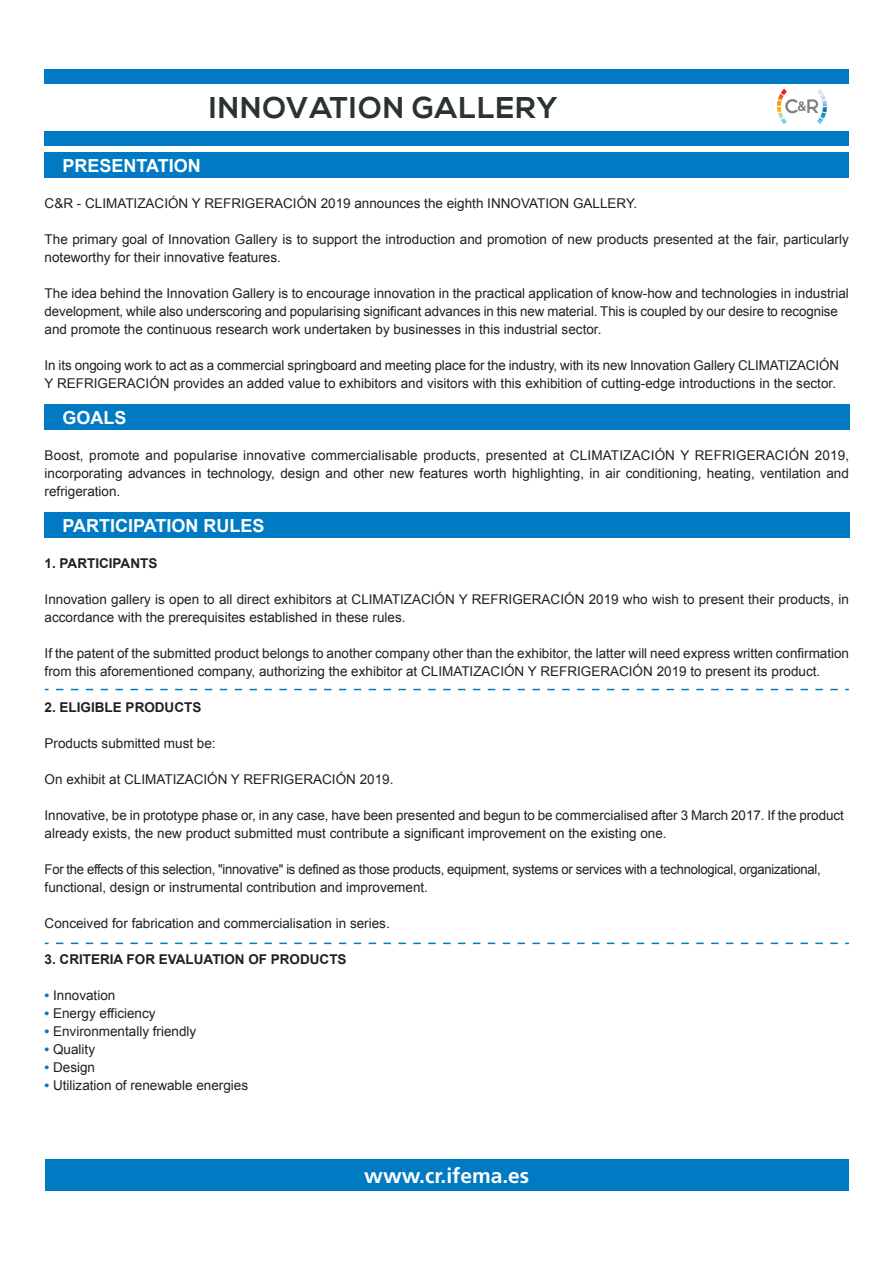
<style>
.page{position:relative;width:893px;height:1263px;background:#fff}
.page>*{position:absolute;margin:0;border:0;box-sizing:border-box;transform-origin:0 0}
.t1{font:700 30px "Nexa";letter-spacing:.03em;color:#2a3330}
.t2{font:700 21px "Frutiger";color:#fff}
.t3{font:700 18px "Arial";color:#fff}
.t4{font:13.5px/18px "Arial";color:#231f20}
.t5{font:13.5px/18px "Arial";letter-spacing:-.02em;color:#231f20}
.t6{font:700 13.5px "Arial";color:#231f20}
.s1{font-weight:700;color:#007ac2}
</style>
<div class="page">
<div style="left:45px;top:152px;width:804px;height:26px;background:#007ac2"></div>
<div style="left:45px;top:404px;width:805px;height:25px;background:#007ac2"></div>
<div style="left:45px;top:512px;width:805px;height:26px;background:#007ac2"></div>
<div style="left:45px;top:1159px;width:803px;height:32px;background:#007ac2"></div>
<div style="left:45px;top:69px;width:804px;height:15px;background:#007ac2"></div>
<div style="left:45px;top:131px;width:804px;height:14px;background:#007ac2"></div>
<svg style="left:777px;top:89px;width:50px;height:35px"></svg>
<svg style="left:56px;top:689px;width:793px;height:1px"></svg>
<svg style="left:56px;top:943px;width:793px;height:1px"></svg>
<h1 class="t1" style="left:209px;top:91px;width:350px">INNOVATION GALLERY</h1>
<h3 class="t3" style="left:63px;top:154px;width:140px">PRESENTATION</h3>
<p class="t4" style="left:45px;top:194px;width:594px">C&amp;R - CLIMATIZACIÓN Y REFRIGERACIÓN 2019 announces the eighth INNOVATION GALLERY.</p>
<p class="t4" style="left:45px;top:230px;width:806px">The primary goal of Innovation Gallery is to support the introduction and promotion of new products presented at the fair, particularly noteworthy for their innovative features.</p>
<p class="t4" style="left:45px;top:284px;width:806px">The idea behind the Innovation Gallery is to encourage innovation in the practical application of know-how and technologies in industrial development, while also underscoring and popularising significant advances in this new material. This is coupled by our desire to recognise and promote the continuous research work undertaken by businesses in this industrial sector.</p>
<p class="t4" style="left:45px;top:356px;width:796px">In its ongoing work to act as a commercial springboard and meeting place for the industry, with its new Innovation Gallery CLIMATIZACIÓN<br>Y REFRIGERACIÓN provides an added value to exhibitors and visitors with this exhibition of cutting-edge introductions in the sector.</p>
<h3 class="t3" style="left:63px;top:406px;width:66px">GOALS</h3>
<p class="t4" style="left:45px;top:446px;width:806px;text-align:justify">Boost, promote and popularise innovative commercialisable products, presented at CLIMATIZACIÓN Y REFRIGERACIÓN 2019, incorporating advances in technology, design and other new features worth highlighting, in air conditioning, heating, ventilation and refrigeration.</p>
<h3 class="t3" style="left:63px;top:514px;width:204px">PARTICIPATION RULES</h3>
<p class="t6" style="left:45px;top:554px;width:114px">1. PARTICIPANTS</p>
<p class="t4" style="left:45px;top:590px;width:806px">Innovation gallery is open to all direct exhibitors at CLIMATIZACIÓN Y REFRIGERACIÓN 2019 who wish to present their products, in accordance with the prerequisites established in these rules.</p>
<p class="t4" style="left:45px;top:644px;width:806px">If the patent of the submitted product belongs to another company other than the exhibitor, the latter will need express written confirmation from this aforementioned company, authorizing the exhibitor at CLIMATIZACIÓN Y REFRIGERACIÓN 2019 to present its product.</p>
<p class="t6" style="left:45px;top:698px;width:158px">2. ELIGIBLE PRODUCTS</p>
<p class="t4" style="left:45px;top:734px;width:173px">Products submitted must be:</p>
<p class="t4" style="left:45px;top:770px;width:350px">On exhibit at CLIMATIZACIÓN Y REFRIGERACIÓN 2019.</p>
<p class="t4" style="left:45px;top:806px;width:801px">Innovative, be in prototype phase or, in any case, have been presented and begun to be commercialised after 3 March 2017. If the product already exists, the new product submitted must contribute a significant improvement on the existing one.</p>
<p class="t5" style="left:45px;top:860px;width:778px">For the effects of this selection, "innovative" is defined as those products, equipment, systems or services with a technological, organizational, functional, design or instrumental contribution and improvement.</p>
<p class="t4" style="left:45px;top:914px;width:347px">Conceived for fabrication and commercialisation in series.</p>
<p class="t6" style="left:45px;top:950px;width:304px">3. CRITERIA FOR EVALUATION OF PRODUCTS</p>
<p class="t4" style="left:45px;top:986px;width:72px"><span class="s1">•</span> Innovation</p>
<p class="t4" style="left:45px;top:1004px;width:113px"><span class="s1">•</span> Energy efficiency</p>
<p class="t4" style="left:45px;top:1022px;width:153px"><span class="s1">•</span> Environmentally friendly</p>
<p class="t4" style="left:45px;top:1040px;width:52px"><span class="s1">•</span> Quality</p>
<p class="t4" style="left:45px;top:1058px;width:52px"><span class="s1">•</span> Design</p>
<p class="t4" style="left:45px;top:1076px;width:205px"><span class="s1">•</span> Utilization of renewable energies</p>
<h2 class="t2" style="left:364px;top:1164px;width:166px">www.cr.ifema.es</h2>
</div>
